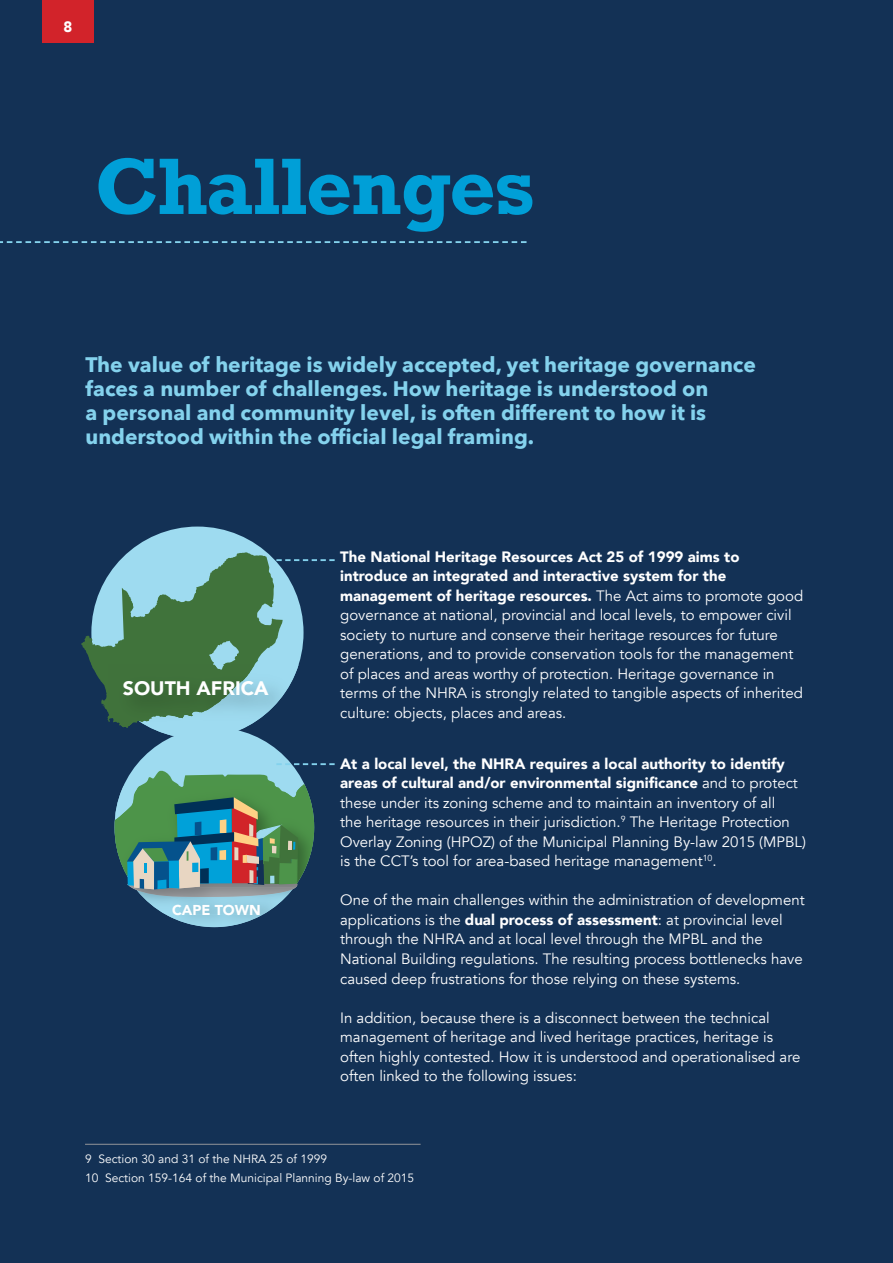
<style>
.page{position:relative;width:893px;height:1263px;background:#133155}
.page>*{position:absolute;margin:0;border:0;box-sizing:border-box;transform-origin:0 0}
.Larger_heading{font:700 75px "Rockwell";letter-spacing:-.01em;color:#009fd7}
.Subheading{font:700 21px/24px "Avenir Next";color:#84d2ed}
.t1{font:900 19.5px "Avenir";color:#fff}
.Body_text{font:15px/19.5px "Avenir";color:#fff}
.Body_text-2{font:900 15px "Avenir";color:#fff}
.t2{font:900 14.25px "Avenir";color:#fff}
.Diagram_text{font:12px "Avenir";color:#fff}
.s1{font-weight:900}
</style>
<div class="page">
<div style="left:43px;top:0;width:51px;height:43px;background:#d2232a"></div>
<svg style="left:0;top:241px;width:526px;height:2px"></svg>
<hr style="left:85px;top:1144px;width:336px;height:1px;background:#939598">
<div style="left:115px;top:727px;width:199px;height:200px;background:#9edbf0;border-radius:50%"></div>
<img style="left:165px;top:914px;width:98px;height:13px">
<img style="left:145px;top:899px;width:139px;height:15px">
<div style="left:91px;top:526px;width:213px;height:213px;background:#9edbf0;border-radius:50%"></div>
<svg style="left:81px;top:552px;width:254px;height:176px"></svg>
<svg style="left:115px;top:763px;width:220px;height:136px"></svg>
<p class="Body_text-2" style="left:64px;top:14px;width:10px">8</p>
<p class="Larger_heading" style="left:94px;top:138px;width:441px">Challenges</p>
<p class="Subheading" style="left:85px;top:352px;width:672px">The value of heritage is widely accepted, yet heritage governance faces a number of challenges. How heritage is understood on<br>a personal and community level, is often different to how it is understood within the official legal framing.</p>
<h3 class="t1" style="left:123px;top:672px;width:147px">SOUTH AFRICA</h3>
<p class="t2" style="left:172px;top:898px;width:90px">CAPE TOWN</p>
<p class="Body_text" style="left:340px;top:547px;width:464px"><span class="s1">The National Heritage Resources Act 25 of 1999 aims to introduce an integrated and interactive system for the management of heritage resources.</span> The Act aims to promote good governance at national, provincial and local levels, to empower civil society to nurture and conserve their heritage resources for future generations, and to provide conservation tools for the management of places and areas worthy of protection. Heritage governance in terms of the NHRA is strongly related to tangible aspects of inherited culture: objects, places and areas.</p>
<p class="Body_text" style="left:340px;top:754px;width:467px"><span class="s1">At a local level, the NHRA requires a local authority to identify areas of cultural and/or environmental significance</span> and to protect these under its zoning scheme and to maintain an inventory of all<br>the heritage resources in their jurisdiction.<sup>9</sup> The Heritage Protection Overlay Zoning (HPOZ) of the Municipal Planning By-law 2015 (MPBL) is the CCT’s tool for area-based heritage management<sup>10</sup>.</p>
<p class="Body_text" style="left:340px;top:891px;width:466px">One of the main challenges within the administration of development applications is the <span class="s1">dual process of assessment</span>: at provincial level through the NHRA and at local level through the MPBL and the National Building regulations. The resulting process bottlenecks have caused deep frustrations for those relying on these systems.</p>
<p class="Body_text" style="left:340px;top:1008px;width:462px">In addition, because there is a disconnect between the technical management of heritage and lived heritage practices, heritage is often highly contested. How it is understood and operationalised are often linked to the following issues:</p>
<p class="Diagram_text" style="left:85px;top:1152px;width:244px">9 Section 30 and 31 of the NHRA 25 of 1999</p>
<p class="Diagram_text" style="left:85px;top:1171px;width:331px">10 Section 159-164 of the Municipal Planning By-law of 2015</p>
</div>
